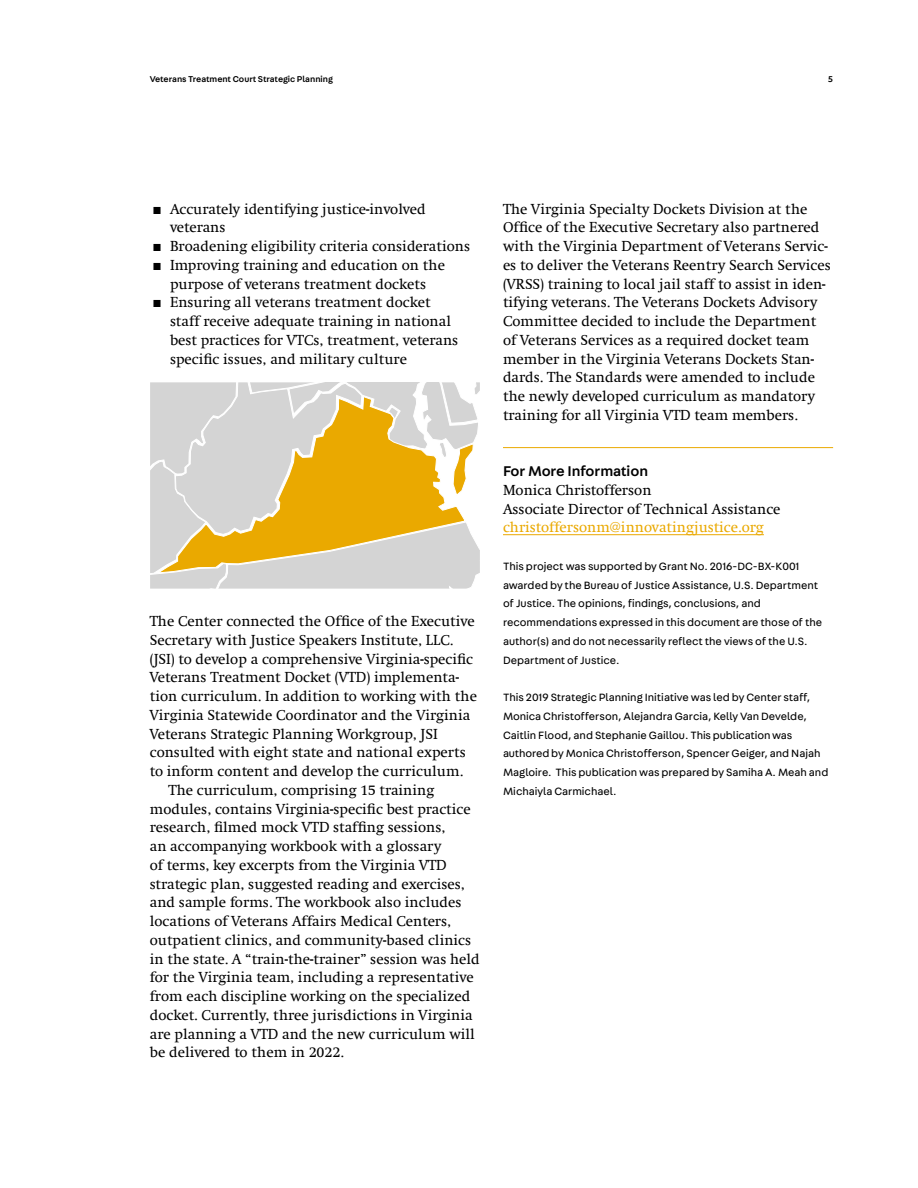
<style>
.page{position:relative;width:918px;height:1188px;background:#fff}
.page>*{position:absolute;margin:0;border:0;box-sizing:border-box;transform-origin:0 0}
.t1{font:15px/18.8px "Swift";color:#000}
.t2{font:15px "Swift";color:#eaa900}
.t3{font:500 15px "Fabriga";letter-spacing:-.005em;color:#000}
.t4{font:11.25px/18.8px "Fabriga";color:#000}
.t5{font:500 9px "Fabriga";color:#000}
.s1{font-family:"Fabriga"}
</style>
<div class="page">
<hr style="left:503px;top:447px;width:330px;height:1px;background:#eaa900">
<hr style="left:503px;top:534px;width:261px;height:1px;background:#eaa900">
<svg style="left:150px;top:382px;width:330px;height:207px;background:#dfcb97"></svg>
<p class="t5" style="left:150px;top:73px;width:185px">Veterans Treatment Court Strategic Planning</p>
<p class="t5" style="left:828px;top:73px;width:6px">5</p>
<p class="t1" style="left:170px;top:200px;width:257px;text-indent:-20px"><span class="s1">▪</span> Accurately identifying justice-involved veterans</p>
<p class="t1" style="left:150px;top:237px;width:322px"><span class="s1">▪</span> Broadening eligibility criteria considerations</p>
<p class="t1" style="left:150px;top:256px;width:297px;text-align:center"><span class="s1">▪</span> Improving training and education on the purpose of veterans treatment dockets</p>
<p class="t1" style="left:170px;top:293px;width:290px;text-indent:-20px"><span class="s1">▪</span> Ensuring all veterans treatment docket staff receive adequate training in national best practices for VTCs, treatment, veterans specific issues, and military culture</p>
<p class="t1" style="left:150px;top:612px;width:326px">The Center connected the Office of the Executive</p>
<p class="t1" style="left:150px;top:631px;width:305px">Secretary with Justice Speakers Institute, LLC.</p>
<p class="t1" style="left:150px;top:650px;width:325px">(JSI) to develop a comprehensive Virginia-specific</p>
<p class="t1" style="left:150px;top:668px;width:311px">Veterans Treatment Docket (VTD) implementa-</p>
<p class="t1" style="left:150px;top:687px;width:329px">tion curriculum. In addition to working with the</p>
<p class="t1" style="left:150px;top:706px;width:322px">Virginia Statewide Coordinator and the Virginia</p>
<p class="t1" style="left:150px;top:725px;width:289px">Veterans Strategic Planning Workgroup, JSI</p>
<p class="t1" style="left:150px;top:743px;width:318px">consulted with eight state and national experts</p>
<p class="t1" style="left:150px;top:762px;width:315px">to inform content and develop the curriculum.</p>
<p class="t1" style="left:169px;top:781px;width:267px">The curriculum, comprising 15 training</p>
<p class="t1" style="left:150px;top:800px;width:322px">modules, contains Virginia-specific best practice</p>
<p class="t1" style="left:150px;top:818px;width:297px">research, filmed mock VTD staffing sessions,</p>
<p class="t1" style="left:150px;top:837px;width:293px">an accompanying workbook with a glossary</p>
<p class="t1" style="left:150px;top:856px;width:298px">of terms, key excerpts from the Virginia VTD</p>
<p class="t1" style="left:150px;top:875px;width:316px">strategic plan, suggested reading and exercises,</p>
<p class="t1" style="left:150px;top:893px;width:313px">and sample forms. The workbook also includes</p>
<p class="t1" style="left:150px;top:912px;width:303px">locations of Veterans Affairs Medical Centers,</p>
<p class="t1" style="left:150px;top:931px;width:323px">outpatient clinics, and community-based clinics</p>
<p class="t1" style="left:150px;top:950px;width:332px">in the state. A “train-the-trainer” session was held</p>
<p class="t1" style="left:150px;top:968px;width:325px">for the Virginia team, including a representative</p>
<p class="t1" style="left:150px;top:987px;width:322px">from each discipline working on the specialized</p>
<p class="t1" style="left:150px;top:1006px;width:324px">docket. Currently, three jurisdictions in Virginia</p>
<p class="t1" style="left:150px;top:1025px;width:327px">are planning a VTD and the new curriculum will</p>
<p class="t1" style="left:150px;top:1043px;width:196px">be delivered to them in 2022.</p>
<p class="t1" style="left:503px;top:200px;width:329px">The Virginia Specialty Dockets Division at the Office of the Executive Secretary also partnered with the Virginia Department of Veterans Servic&shy;es to deliver the Veterans Reentry Search Services (VRSS) training to local jail staff to assist in iden&shy;tifying veterans. The Veterans Dockets Advisory Committee decided to include the Department of Veterans Services as a required docket team member in the Virginia Veterans Dockets Stan&shy;dards. The Standards were amended to include the newly developed curriculum as mandatory training for all Virginia VTD team members.</p>
<p class="t3" style="left:503px;top:461px;width:147px">For More Information</p>
<p class="t1" style="left:503px;top:481px;width:279px">Monica Christofferson<br>Associate Director of Technical Assistance</p>
<p class="t2" style="left:503px;top:519px;width:262px">christoffersonm@innovatingjustice.org</p>
<p class="t4" style="left:503px;top:556px;width:321px">This project was supported by Grant No. 2016-DC-BX-K001 awarded by the Bureau of Justice Assistance, U.S. Department of Justice. The opinions, findings, conclusions, and recommendations expressed in this document are those of the author(s) and do not necessarily reflect the views of the U.S.<br>Department of Justice.</p>
<p class="t4" style="left:503px;top:688px;width:327px">This 2019 Strategic Planning Initiative was led by Center staff, Monica Christofferson, Alejandra Garcia, Kelly Van Develde, Caitlin Flood, and Stephanie Gaillou. This publication was authored by Monica Christofferson, Spencer Geiger, and Najah Magloire. This publication was prepared by Samiha A. Meah and Michaiyla Carmichael.</p>
</div>
